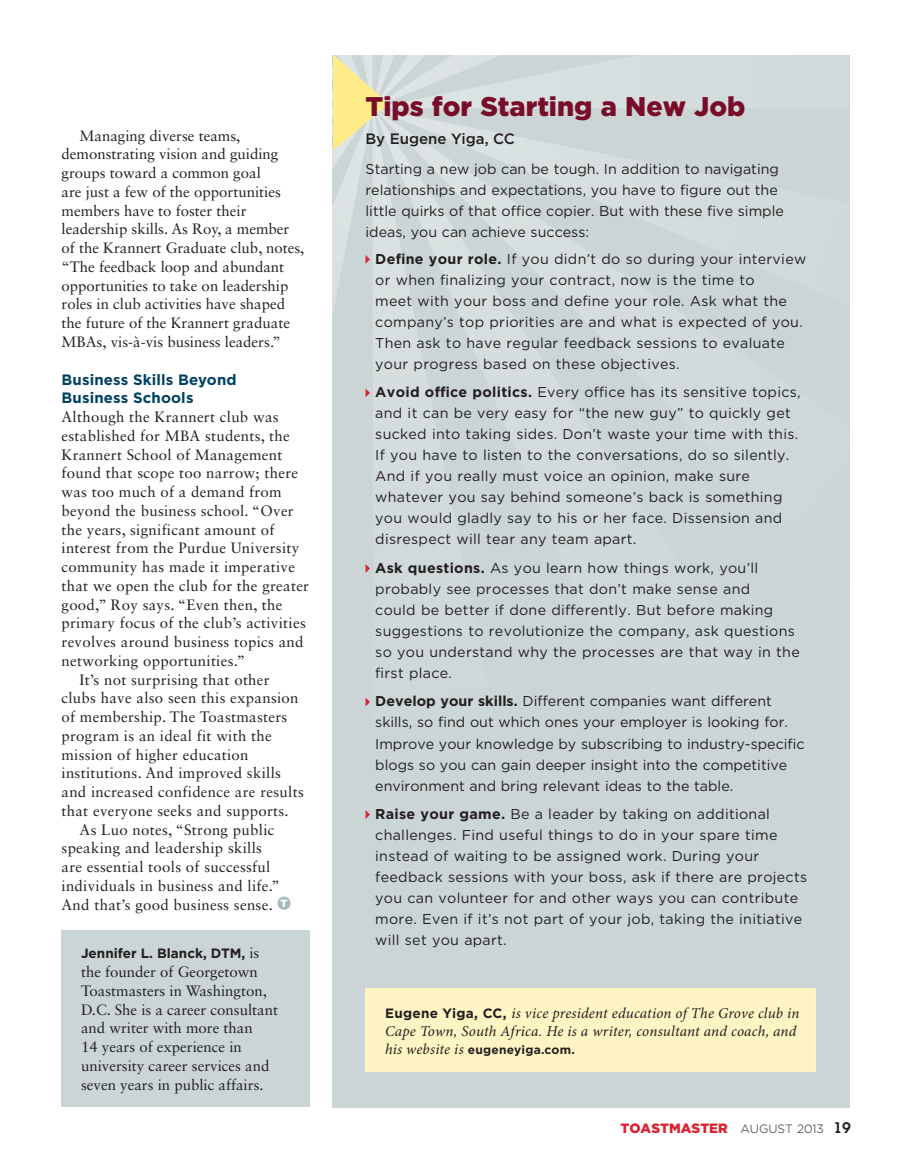
<style>
.page{position:relative;width:905px;height:1175px;background:#fff}
.page>*{position:absolute;margin:0;border:0;box-sizing:border-box;transform-origin:0 0}
.t1{font:900 27px "Gotham";color:#780d29}
.t2{font:15px "Sabon LT Std";letter-spacing:.02em;color:#231f20}
.t3{font:15px/18.8px "Sabon LT Std";color:#231f20}
.t4{font:italic 15px/18px "Minion Pro";letter-spacing:.01em;color:#231f20}
.t5{font:700 15px/18.8px "Gotham";letter-spacing:.01em;color:#004063}
.t6{font:500 15px "Gotham";color:#231f20}
.t7{font:14.25px/21px "Gotham";letter-spacing:.02em;color:#231f20}
.t8{font:14.25px/21px "Gotham";color:#231f20}
.t9{font:900 13.5px "Gotham";color:#d92432}
.t10{font:700 13.5px "Gotham";color:#231f20}
.t11{font:700 12px "Gotham";letter-spacing:.02em;color:#231f20}
.s1{font-family:"Sabon LT Std";font-weight:400;font-size:15px}
.s2{font-weight:700}
.s3{font-family:"Gotham";font-weight:700;font-style:normal;font-size:13.5px}
.s4{font-family:"Minion Pro";font-weight:400;font-style:italic;font-size:15px}
.s5{font-weight:300;font-size:12px;color:#231f20}
.s6{font-family:"Lubalin Graph Std";font-weight:600;font-size:15px;color:#231f20}
</style>
<div class="page">
<div style="left:332px;top:55px;width:518px;height:1052px;background:#cbd5d6"></div>
<svg style="left:332px;top:55px;width:317px;height:652px"></svg>
<svg style="left:365px;top:810px;width:5px;height:9px"></svg>
<div style="left:365px;top:988px;width:450px;height:84px;background:#fff4c3"></div>
<div style="left:62px;top:930px;width:248px;height:177px;background:#cbd5d6"></div>
<div style="left:277px;top:896px;width:13px;height:13px;background:#a6b9bb;border-radius:50%"></div>
<p class="t3" style="left:62px;top:126px;width:244px;text-indent:18px">Managing diverse teams, demonstrating vision and guiding groups toward a common goal<br>are just a few of the opportunities members have to foster their leadership skills. As Roy, a member of the Krannert Graduate club, notes, “The feedback loop and abundant opportunities to take on leadership roles in club activities have shaped the future of the Krannert graduate MBAs, vis-à-vis business leaders.”</p>
<p class="t5" style="left:62px;top:370px;width:177px">Business Skills Beyond<br>Business Schools</p>
<p class="t2" style="left:62px;top:408px;width:219px">Although the Krannert club was</p>
<p class="t2" style="left:62px;top:426px;width:230px">established for MBA students, the</p>
<p class="t2" style="left:62px;top:445px;width:222px">Krannert School of Management</p>
<p class="t2" style="left:62px;top:464px;width:238px">found that scope too narrow; there</p>
<p class="t2" style="left:62px;top:483px;width:222px">was too much of a demand from</p>
<p class="t2" style="left:62px;top:501px;width:234px">beyond the business school. “Over</p>
<p class="t2" style="left:62px;top:520px;width:214px">the years, significant amount of</p>
<p class="t2" style="left:62px;top:539px;width:239px">interest from the Purdue University</p>
<p class="t2" style="left:62px;top:558px;width:235px">community has made it imperative</p>
<p class="t2" style="left:62px;top:576px;width:249px">that we open the club for the greater</p>
<p class="t2" style="left:62px;top:595px;width:222px">good,” Roy says. “Even then, the</p>
<p class="t2" style="left:62px;top:614px;width:246px">primary focus of the club’s activities</p>
<p class="t2" style="left:62px;top:633px;width:243px">revolves around business topics and</p>
<p class="t2" style="left:62px;top:651px;width:185px">networking opportunities.”</p>
<p class="t2" style="left:80px;top:670px;width:192px">It’s not surprising that other</p>
<p class="t2" style="left:62px;top:689px;width:238px">clubs have also seen this expansion</p>
<p class="t2" style="left:62px;top:708px;width:227px">of membership. The Toastmasters</p>
<p class="t2" style="left:62px;top:726px;width:212px">program is an ideal fit with the</p>
<p class="t2" style="left:62px;top:745px;width:189px">mission of higher education</p>
<p class="t2" style="left:62px;top:764px;width:221px">institutions. And improved skills</p>
<p class="t2" style="left:62px;top:783px;width:244px">and increased confidence are results</p>
<p class="t2" style="left:62px;top:801px;width:229px">that everyone seeks and supports.</p>
<p class="t2" style="left:80px;top:820px;width:196px">As Luo notes, “Strong public</p>
<p class="t2" style="left:62px;top:839px;width:202px">speaking and leadership skills</p>
<p class="t2" style="left:62px;top:858px;width:210px">are essential tools of successful</p>
<p class="t2" style="left:62px;top:876px;width:220px">individuals in business and life.”</p>
<p class="t2" style="left:62px;top:895px;width:227px">And that’s good business sense. <sup>T</sup></p>
<p class="t10" style="left:81px;top:944px;width:180px">Jennifer L. Blanck, DTM, <span class="s1">is</span></p>
<p class="t3" style="left:81px;top:962px;width:198px">the founder of Georgetown<br>Toastmasters in Washington,<br>D.C. She is a career consultant and writer with more than<br>14 years of experience in university career services and seven years in public affairs.</p>
<h1 class="t1" style="left:365px;top:88px;width:381px">Tips for Starting a New Job</h1>
<p class="t6" style="left:365px;top:129px;width:151px">By Eugene Yiga, CC</p>
<p class="t8" style="left:365px;top:158px;width:420px">Starting a new job can be tough. In addition to navigating relationships and expectations, you have to figure out the little quirks of that office copier. But with these five simple ideas, you can achieve success:</p>
<p class="t7" style="left:375px;top:248px;width:432px"><span class="s2">Define your role.</span> If you didn’t do so during your interview or when finalizing your contract, now is the time to<br>meet with your boss and define your role. Ask what the company’s top priorities are and what is expected of you.<br>Then ask to have regular feedback sessions to evaluate your progress based on these objectives.</p>
<p class="t7" style="left:375px;top:381px;width:427px"><span class="s2">Avoid office politics.</span> Every office has its sensitive topics, and it can be very easy for “the new guy” to quickly get sucked into taking sides. Don’t waste your time with this.<br>If you have to listen to the conversations, do so silently.<br>And if you really must voice an opinion, make sure whatever you say behind someone’s back is something you would gladly say to his or her face. Dissension and disrespect will tear any team apart.</p>
<p class="t7" style="left:375px;top:557px;width:426px"><span class="s2">Ask questions.</span> As you learn how things work, you’ll probably see processes that don’t make sense and<br>could be better if done differently. But before making suggestions to revolutionize the company, ask questions so you understand why the processes are that way in the first place.</p>
<p class="t8" style="left:375px;top:690px;width:431px"><span class="s2">Develop your skills.</span> Different companies want different skills, so find out which ones your employer is looking for.<br>Improve your knowledge by subscribing to industry-specific blogs so you can gain deeper insight into the competitive environment and bring relevant ideas to the table.</p>
<p class="t7" style="left:375px;top:803px;width:433px"><span class="s2">Raise your game.</span> Be a leader by taking on additional challenges. Find useful things to do in your spare time instead of waiting to be assigned work. During your feedback sessions with your boss, ask if there are projects you can volunteer for and other ways you can contribute more. Even if it’s not part of your job, taking the initiative will set you apart.</p>
<p class="t4" style="left:385px;top:1004px;width:416px"><span class="s3">Eugene Yiga, CC,</span> is vice president education of The Grove club in<br>Cape Town, South Africa. He is a writer, consultant and coach, and</p>
<p class="t11" style="left:385px;top:1041px;width:191px"><span class="s4">his website is</span> eugeneyiga.com.</p>
<p class="t9" style="left:620px;top:1118px;width:232px">TOASTMASTER <span class="s5">AUGUST 2013</span> <span class="s6">19</span></p>
</div>
